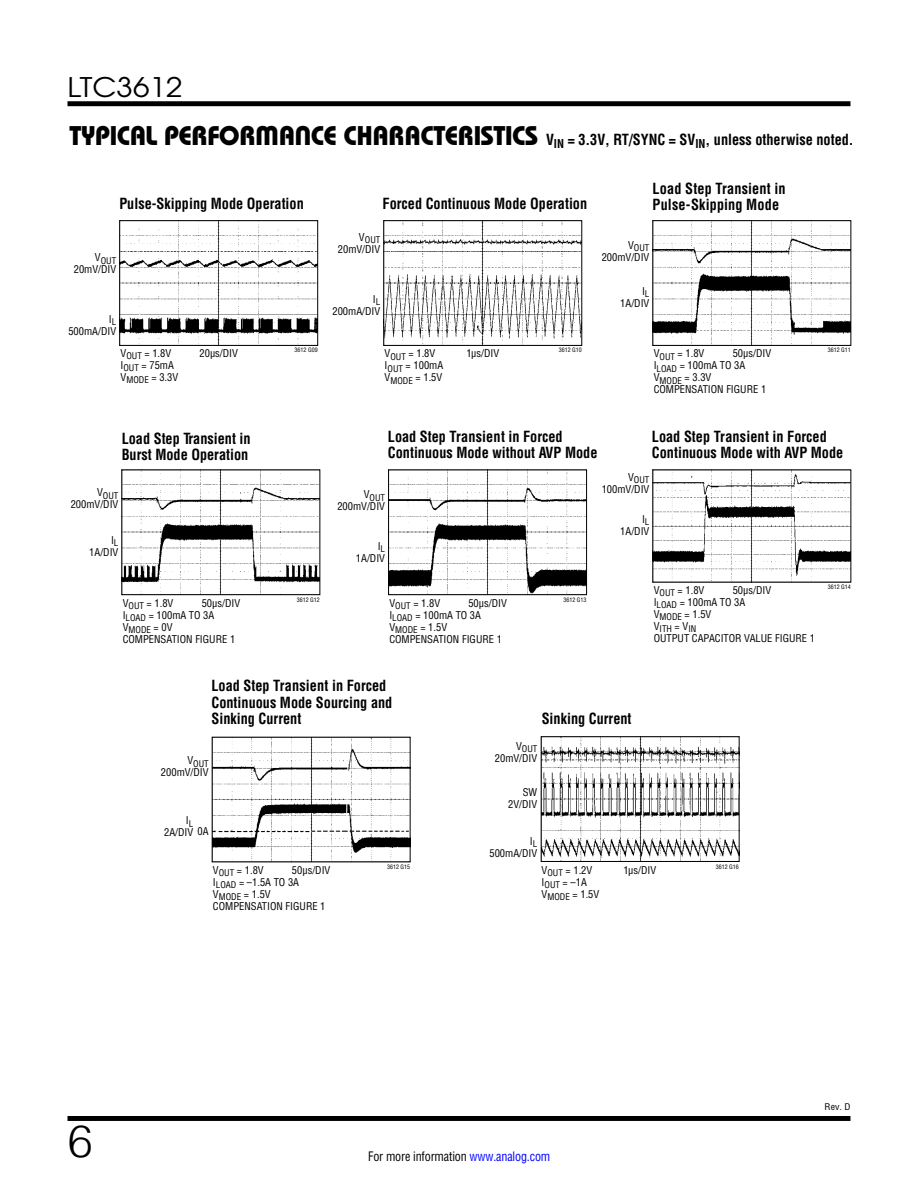
<style>
.page{position:relative;width:918px;height:1188px;background:#fff}
.page>*{position:absolute;margin:0;border:0;box-sizing:border-box;transform-origin:0 0}
.t1{font:300 45px "Helvetica";color:#000}
.t2{font:27px "Avant Garde";color:#000;scale:1.1 1}
.t3{font:700 15px/16.5px "Linear Helv Cond";color:#000;scale:.95 1}
.t4{font:12.75px "Linear Helv Cond";letter-spacing:-.01em;color:#000;scale:.95 1}
.t5{font:10.5px/12px "Linear Helv Cond";color:#000}
.t6{font:9px "Linear Helv Cond";color:#000}
.t7{font:9px "Linear Helv Cond";color:#000;scale:1.1 1}
.t8{font:6px "Linear Helv Cond";color:#000}
.s1{font-family:"Linear Bauhaus";font-weight:400;font-size:27px}
.s2{color:#00f}
</style>
<div class="page">
<div style="left:68px;top:101px;width:782px;height:5px;background:#000"></div>
<div style="left:68px;top:1116px;width:782px;height:5px;background:#000"></div>
<img style="left:390px;top:472px;width:195px;height:121px">
<div style="left:388px;top:470px;width:199px;height:125px;border:1px solid #000"></div>
<img style="left:654px;top:472px;width:195px;height:109px">
<img style="left:214px;top:739px;width:195px;height:121px">
<div style="left:212px;top:737px;width:199px;height:125px;border:1px solid #000"></div>
<img style="left:543px;top:738px;width:195px;height:122px">
<div style="left:541px;top:736px;width:199px;height:126px;border:1px solid #000"></div>
<img style="left:654px;top:222px;width:195px;height:122px">
<div style="left:652px;top:220px;width:199px;height:126px;border:1px solid #000"></div>
<img style="left:123px;top:472px;width:195px;height:121px">
<div style="left:121px;top:470px;width:199px;height:125px;border:1px solid #000"></div>
<img style="left:121px;top:222px;width:195px;height:122px">
<div style="left:119px;top:220px;width:199px;height:126px;border:1px solid #000"></div>
<img style="left:385px;top:222px;width:195px;height:122px">
<div style="left:383px;top:220px;width:199px;height:126px;border:1px solid #000"></div>
<h2 class="t2" style="left:68px;top:70px;width:106px">LTC3612</h2>
<h3 class="t3" style="left:69px;top:131px;width:827px"><span class="s1">TYPICAL PERFORMANCE CHARACTERISTICS</span> V<sub>IN</sub> = 3.3V, RT/SYNC = SV<sub>IN</sub>, unless otherwise noted.</h3>
<h3 class="t3" style="left:653px;top:180px;width:142px">Load Step Transient in<br>Pulse-Skipping Mode</h3>
<h3 class="t3" style="left:119px;top:195px;width:196px">Pulse-Skipping Mode Operation</h3>
<h3 class="t3" style="left:383px;top:195px;width:217px">Forced Continuous Mode Operation</h3>
<p class="t6" style="left:95px;top:255px;width:23px"><sup>V</sup>OUT</p>
<p class="t5" style="left:74px;top:263px;width:44px">20mV/DIV</p>
<p class="t5" style="left:68px;top:313px;width:49px;text-align:right">I<sub>L<br></sub>500mA/DIV</p>
<p class="t5" style="left:121px;top:347px;width:59px">V<sub>OUT</sub> = 1.8V<br>I<sub>OUT</sub> = 75mA<br>V<sub>MODE</sub> = 3.3V</p>
<p class="t6" style="left:359px;top:234px;width:23px"><sup>V</sup>OUT</p>
<p class="t5" style="left:338px;top:243px;width:44px">20mV/DIV</p>
<p class="t5" style="left:200px;top:347px;width:40px">20µs/DIV</p>
<p class="t8" style="left:295px;top:346px;width:25px">3612 G09</p>
<p class="t5" style="left:332px;top:293px;width:49px;text-align:right">I<sub>L<br></sub>200mA/DIV</p>
<p class="t5" style="left:385px;top:347px;width:60px">V<sub>OUT</sub> = 1.8V<br>I<sub>OUT</sub> = 100mA<br>V<sub>MODE</sub> = 1.5V</p>
<p class="t5" style="left:466px;top:347px;width:34px">1µs/DIV</p>
<p class="t8" style="left:559px;top:346px;width:25px">3612 G10</p>
<p class="t6" style="left:628px;top:242px;width:23px"><sup>V</sup>OUT</p>
<p class="t5" style="left:602px;top:251px;width:49px">200mV/DIV</p>
<p class="t5" style="left:620px;top:285px;width:31px;text-align:right">I<sub>L<br></sub>1A/DIV</p>
<p class="t5" style="left:733px;top:347px;width:40px">50µs/DIV</p>
<p class="t8" style="left:828px;top:346px;width:25px">3612 G11</p>
<p class="t5" style="left:654px;top:347px;width:114px">V<sub>OUT</sub> = 1.8V<br>I<sub>LOAD</sub> = 100mA TO 3A<br>V<sub>MODE</sub> = 3.3V<br>COMPENSATION FIGURE 1</p>
<h3 class="t3" style="left:122px;top:430px;width:137px">Load Step Transient in<br>Burst Mode Operation</h3>
<p class="t6" style="left:97px;top:490px;width:23px"><sup>V</sup>OUT</p>
<p class="t5" style="left:71px;top:499px;width:49px">200mV/DIV</p>
<p class="t5" style="left:89px;top:534px;width:31px;text-align:right">I<sub>L<br></sub>1A/DIV</p>
<p class="t5" style="left:202px;top:597px;width:40px">50µs/DIV</p>
<p class="t8" style="left:297px;top:596px;width:25px">3612 G12</p>
<p class="t5" style="left:123px;top:597px;width:114px">V<sub>OUT</sub> = 1.8V<br>I<sub>LOAD</sub> = 100mA TO 3A<br>V<sub>MODE</sub> = 0V<br>COMPENSATION FIGURE 1</p>
<h3 class="t3" style="left:388px;top:428px;width:222px">Load Step Transient in Forced<br>Continuous Mode without AVP Mode</h3>
<h3 class="t3" style="left:652px;top:428px;width:203px">Load Step Transient in Forced<br>Continuous Mode with AVP Mode</h3>
<p class="t6" style="left:364px;top:492px;width:23px"><sup>V</sup>OUT</p>
<p class="t5" style="left:337px;top:500px;width:49px">200mV/DIV</p>
<p class="t5" style="left:356px;top:540px;width:31px;text-align:right">I<sub>L<br></sub>1A/DIV</p>
<p class="t5" style="left:468px;top:597px;width:40px">50µs/DIV</p>
<p class="t8" style="left:563px;top:596px;width:25px">3612 G13</p>
<p class="t5" style="left:389px;top:597px;width:114px">V<sub>OUT</sub> = 1.8V<br>I<sub>LOAD</sub> = 100mA TO 3A<br>V<sub>MODE</sub> = 1.5V<br>COMPENSATION FIGURE 1</p>
<p class="t6" style="left:628px;top:474px;width:23px"><sup>V</sup>OUT</p>
<p class="t5" style="left:602px;top:483px;width:49px">100mV/DIV</p>
<p class="t5" style="left:620px;top:513px;width:31px;text-align:right">I<sub>L<br></sub>1A/DIV</p>
<p class="t5" style="left:733px;top:584px;width:40px">50µs/DIV</p>
<p class="t8" style="left:828px;top:583px;width:25px">3612 G14</p>
<p class="t5" style="left:654px;top:584px;width:93px">V<sub>OUT</sub> = 1.8V<br>I<sub>LOAD</sub> = 100mA TO 3A<br>V<sub>MODE</sub> = 1.5V</p>
<p class="t6" style="left:654px;top:623px;width:44px"><sup>V</sup>ITH <sup>=</sup> <sup>V</sup>IN</p>
<p class="t5" style="left:654px;top:632px;width:163px">OUTPUT CAPACITOR VALUE FIGURE 1</p>
<h3 class="t3" style="left:211px;top:677px;width:192px">Load Step Transient in Forced<br>Continuous Mode Sourcing and<br>Sinking Current</h3>
<p class="t6" style="left:187px;top:758px;width:23px"><sup>V</sup>OUT</p>
<p class="t5" style="left:161px;top:767px;width:49px">200mV/DIV</p>
<p class="t5" style="left:164px;top:815px;width:46px;text-indent:22px">I<sub>L<br></sub>2A/DIV 0A</p>
<p class="t5" style="left:292px;top:864px;width:40px">50µs/DIV</p>
<p class="t8" style="left:387px;top:863px;width:25px">3612 G15</p>
<p class="t5" style="left:213px;top:864px;width:114px">V<sub>OUT</sub> = 1.8V<br>I<sub>LOAD</sub> = –1.5A TO 3A<br>V<sub>MODE</sub> = 1.5V<br>COMPENSATION FIGURE 1</p>
<h3 class="t3" style="left:542px;top:710px;width:96px">Sinking Current</h3>
<p class="t6" style="left:516px;top:743px;width:23px"><sup>V</sup>OUT</p>
<p class="t5" style="left:495px;top:752px;width:44px">20mV/DIV</p>
<p class="t5" style="left:508px;top:786px;width:31px;text-align:right">SW<br>2V/DIV</p>
<p class="t5" style="left:489px;top:835px;width:49px;text-align:right">I<sub>L<br></sub>500mA/DIV</p>
<p class="t5" style="left:542px;top:864px;width:59px">V<sub>OUT</sub> = 1.2V<br>I<sub>OUT</sub> = –1A<br>V<sub>MODE</sub> = 1.5V</p>
<p class="t5" style="left:623px;top:864px;width:34px">1µs/DIV</p>
<p class="t8" style="left:716px;top:863px;width:25px">3612 G16</p>
<h1 class="t1" style="left:68px;top:1103px;width:27px">6</h1>
<p class="t4" style="left:368px;top:1148px;width:193px">For more information <span class="s2">www.analog.com</span></p>
<p class="t7" style="left:825px;top:1102px;width:25px">Rev. D</p>
</div>
